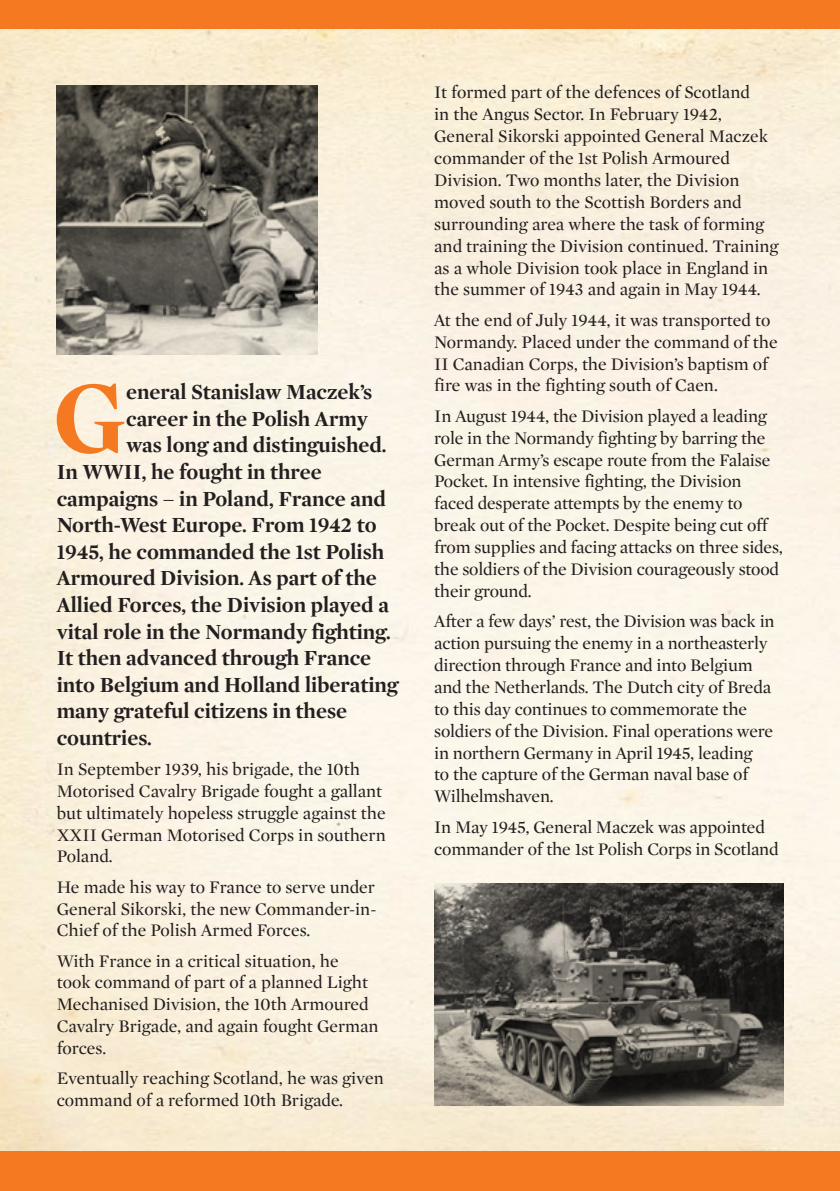
<style>
.page{position:relative;width:840px;height:1191px;background:#fff}
.page>*{position:absolute;margin:0;border:0;box-sizing:border-box;transform-origin:0 0}
.t1{font:700 104.8px "Mercury Display";color:#f47920}
.t2{font:700 22px "Mercury Display";color:#231f20}
.t3{font:18px/21.8px "Mercury Display";color:#231f20}
</style>
<div class="page">
<img style="left:0;top:28px;width:839px;height:1123px">
<div style="left:0;top:1151px;width:839px;height:40px;background:#f47920"></div>
<div style="left:0;top:0;width:839px;height:28px;background:#f47920"></div>
<img style="left:434px;top:883px;width:348px;height:223px">
<img style="left:57px;top:85px;width:260px;height:269px">
<h1 class="t1" style="left:52px;top:356px;width:76px">G</h1>
<p class="t2" style="left:126px;top:379px;width:247px">eneral Stanislaw Maczek’s</p>
<p class="t2" style="left:126px;top:405px;width:243px">career in the Polish Army</p>
<p class="t2" style="left:126px;top:432px;width:262px">was long and distinguished.</p>
<p class="t2" style="left:57px;top:458px;width:266px">In WWII, he fought in three</p>
<p class="t2" style="left:57px;top:485px;width:330px">campaigns – in Poland, France and</p>
<p class="t2" style="left:57px;top:512px;width:321px">North-West Europe. From 1942 to</p>
<p class="t2" style="left:57px;top:538px;width:329px">1945, he commanded the 1st Polish</p>
<p class="t2" style="left:57px;top:565px;width:321px">Armoured Division. As part of the</p>
<p class="t2" style="left:57px;top:591px;width:333px">Allied Forces, the Division played a</p>
<p class="t2" style="left:57px;top:618px;width:335px">vital role in the Normandy fighting.</p>
<p class="t2" style="left:57px;top:645px;width:316px">It then advanced through France</p>
<p class="t2" style="left:57px;top:671px;width:343px">into Belgium and Holland liberating</p>
<p class="t2" style="left:57px;top:698px;width:292px">many grateful citizens in these</p>
<p class="t2" style="left:57px;top:724px;width:97px">countries.</p>
<p class="t3" style="left:57px;top:758px;width:330px">In September 1939, his brigade, the 10th Motorised Cavalry Brigade fought a gallant but ultimately hopeless struggle against the XXII German Motorised Corps in southern Poland.</p>
<p class="t3" style="left:57px;top:876px;width:321px;text-align:justify">He made his way to France to serve under General Sikorski, the new Commander-in-Chief of the Polish Armed Forces.</p>
<p class="t3" style="left:57px;top:950px;width:323px">With France in a critical situation, he<br>took command of part of a planned Light Mechanised Division, the 10th Armoured Cavalry Brigade, and again fought German forces.</p>
<p class="t3" style="left:57px;top:1067px;width:328px">Eventually reaching Scotland, he was given command of a reformed 10th Brigade.</p>
<p class="t3" style="left:434px;top:82px;width:346px">It formed part of the defences of Scotland<br>in the Angus Sector. In February 1942, General Sikorski appointed General Maczek commander of the 1st Polish Armoured Division. Two months later, the Division moved south to the Scottish Borders and surrounding area where the task of forming and training the Division continued. Training as a whole Division took place in England in the summer of 1943 and again in May 1944.</p>
<p class="t3" style="left:434px;top:309px;width:345px">At the end of July 1944, it was transported to Normandy. Placed under the command of the II Canadian Corps, the Division’s baptism of fire was in the fighting south of Caen.</p>
<p class="t3" style="left:434px;top:405px;width:350px">In August 1944, the Division played a leading role in the Normandy fighting by barring the German Army’s escape route from the Falaise Pocket. In intensive fighting, the Division faced desperate attempts by the enemy to break out of the Pocket. Despite being cut off from supplies and facing attacks on three sides, the soldiers of the Division courageously stood their ground.</p>
<p class="t3" style="left:434px;top:610px;width:342px">After a few days’ rest, the Division was back in action pursuing the enemy in a northeasterly direction through France and into Belgium and the Netherlands. The Dutch city of Breda to this day continues to commemorate the soldiers of the Division. Final operations were in northern Germany in April 1945, leading<br>to the capture of the German naval base of Wilhelmshaven.</p>
<p class="t3" style="left:434px;top:816px;width:346px">In May 1945, General Maczek was appointed commander of the 1st Polish Corps in Scotland</p>
</div>
